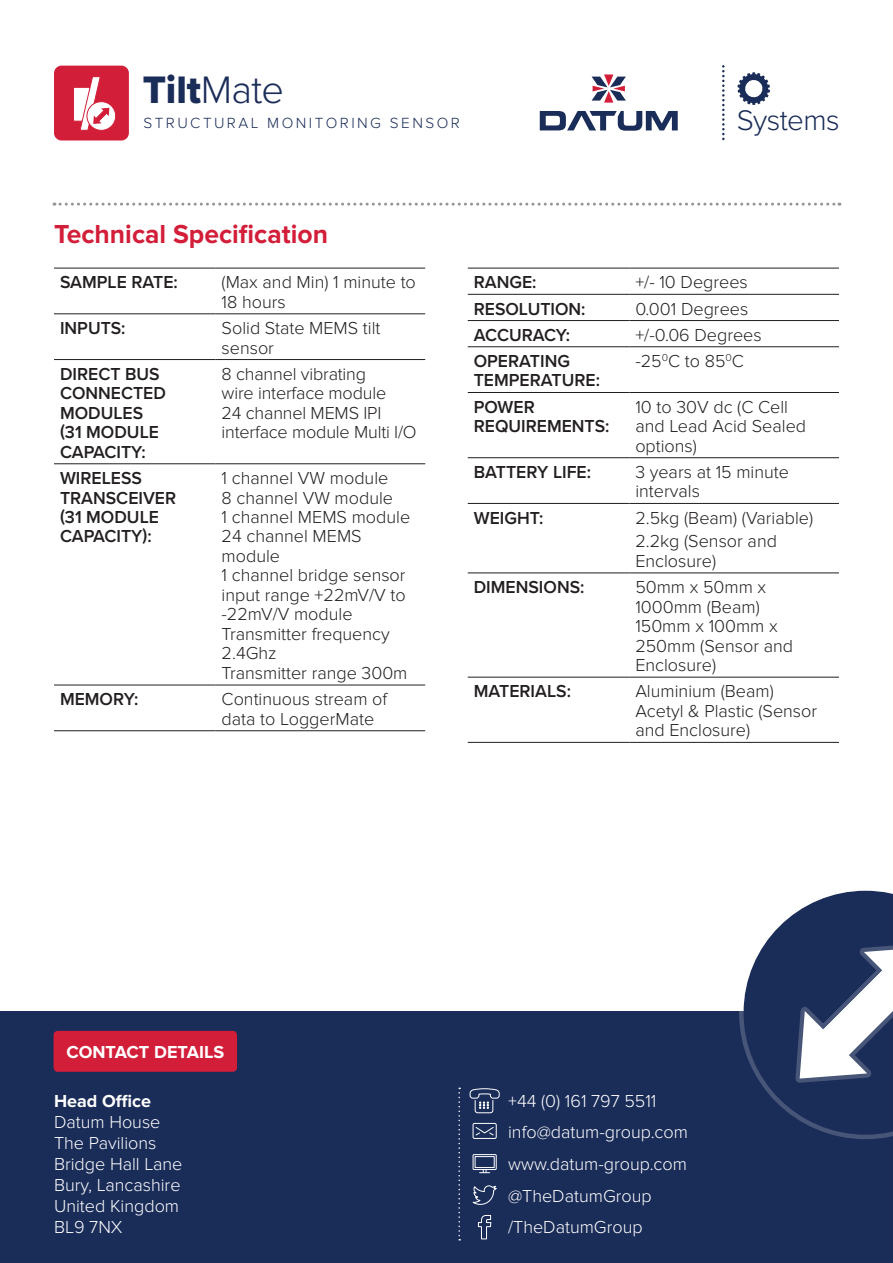
<style>
.page{position:relative;width:893px;height:1263px;background:#fff}
.page>*{position:absolute;margin:0;border:0;box-sizing:border-box;transform-origin:0 0}
.t1{font:39.75px "Proxima Nova Extrabld";color:#1a2c58}
.t2{font:300 29.4px "Proxima Nova";letter-spacing:-.02em;color:#1a2c58}
.t3{font:700 27px "Proxima Nova";color:#d31e39}
.t4{font:300 18px/19.5px "Proxima Nova";color:#231f20}
.t5{font:600 18px/19.5px "Proxima Nova";color:#231f20}
.t6{font:300 18px/21px "Proxima Nova";color:#fff}
.t7{font:700 18px "Proxima Nova";color:#fff}
.t8{font:300 15.3px "Proxima Nova";letter-spacing:.16em;color:#1a2c58}
.s1{font-family:"Proxima Nova";font-weight:300}
</style>
<div class="page">
<svg style="left:54px;top:203px;width:786px;height:3px"></svg>
<div style="left:0;top:1011px;width:893px;height:252px;background:#1a2c58"></div>
<svg style="left:469px;top:1088px;width:31px;height:25px"></svg>
<svg style="left:472px;top:1123px;width:25px;height:16px"></svg>
<svg style="left:472px;top:1185px;width:25px;height:20px"></svg>
<svg style="left:478px;top:1215px;width:14px;height:25px"></svg>
<svg style="left:472px;top:1154px;width:25px;height:19px"></svg>
<svg style="left:458px;top:1087px;width:2px;height:153px"></svg>
<div style="left:54px;top:1031px;width:183px;height:41px;background:#d31e39;border-radius:4px"></div>
<svg style="left:739px;top:890px;width:154px;height:249px"></svg>
<svg style="left:722px;top:65px;width:3px;height:75px"></svg>
<svg style="left:737px;top:72px;width:33px;height:33px"></svg>
<svg style="left:540px;top:111px;width:138px;height:20px"></svg>
<svg style="left:592px;top:74px;width:34px;height:29px"></svg>
<div style="left:54px;top:66px;width:75px;height:74px;background:#d31e39;border-radius:7px"></div>
<svg style="left:87px;top:102px;width:29px;height:28px"></svg>
<div style="left:87px;top:101px;width:29px;height:30px;border:1px solid #d31e39;border-radius:50%"></div>
<svg style="left:74px;top:76px;width:35px;height:55px"></svg>
<hr style="left:54px;top:268px;width:162px;height:1px;background:#231f20">
<hr style="left:216px;top:268px;width:209px;height:1px;background:#231f20">
<hr style="left:54px;top:314px;width:162px;height:1px;background:#231f20">
<hr style="left:216px;top:314px;width:209px;height:1px;background:#231f20">
<hr style="left:54px;top:359px;width:162px;height:1px;background:#231f20">
<hr style="left:216px;top:359px;width:209px;height:1px;background:#231f20">
<hr style="left:54px;top:463px;width:162px;height:1px;background:#231f20">
<hr style="left:216px;top:463px;width:209px;height:1px;background:#231f20">
<hr style="left:54px;top:730px;width:162px;height:1px;background:#231f20">
<hr style="left:216px;top:730px;width:209px;height:1px;background:#231f20">
<hr style="left:54px;top:685px;width:162px;height:1px;background:#231f20">
<hr style="left:216px;top:685px;width:209px;height:1px;background:#231f20">
<hr style="left:468px;top:268px;width:161px;height:1px;background:#231f20">
<hr style="left:629px;top:268px;width:210px;height:1px;background:#231f20">
<hr style="left:468px;top:294px;width:161px;height:1px;background:#231f20">
<hr style="left:629px;top:294px;width:210px;height:1px;background:#231f20">
<hr style="left:468px;top:320px;width:161px;height:1px;background:#231f20">
<hr style="left:629px;top:320px;width:210px;height:1px;background:#231f20">
<hr style="left:468px;top:346px;width:161px;height:1px;background:#231f20">
<hr style="left:468px;top:392px;width:161px;height:1px;background:#231f20">
<hr style="left:629px;top:346px;width:210px;height:1px;background:#231f20">
<hr style="left:629px;top:392px;width:210px;height:1px;background:#231f20">
<hr style="left:468px;top:457px;width:161px;height:1px;background:#231f20">
<hr style="left:629px;top:457px;width:210px;height:1px;background:#231f20">
<hr style="left:468px;top:503px;width:161px;height:1px;background:#231f20">
<hr style="left:629px;top:503px;width:210px;height:1px;background:#231f20">
<hr style="left:468px;top:573px;width:161px;height:1px;background:#231f20">
<hr style="left:629px;top:573px;width:210px;height:1px;background:#231f20">
<hr style="left:468px;top:677px;width:161px;height:1px;background:#231f20">
<hr style="left:629px;top:677px;width:210px;height:1px;background:#231f20">
<hr style="left:468px;top:742px;width:161px;height:1px;background:#231f20">
<hr style="left:629px;top:742px;width:210px;height:1px;background:#231f20">
<h1 class="t1" style="left:143px;top:60px;width:143px">Tilt<span class="s1">Mate</span></h1>
<p class="t8" style="left:144px;top:114px;width:318px">STRUCTURAL MONITORING SENSOR</p>
<h2 class="t2" style="left:737px;top:107px;width:104px">Systems</h2>
<h3 class="t3" style="left:54px;top:219px;width:275px">Technical Specification</h3>
<p class="t5" style="left:60px;top:272px;width:119px">SAMPLE RATE:</p>
<p class="t4" style="left:222px;top:273px;width:196px">(Max and Min) 1 minute to<br>18 hours</p>
<p class="t5" style="left:60px;top:318px;width:67px">INPUTS:</p>
<p class="t4" style="left:222px;top:318px;width:160px">Solid State MEMS tilt sensor</p>
<p class="t5" style="left:60px;top:363px;width:108px">DIRECT BUS<br>CONNECTED<br>MODULES (31 MODULE<br>CAPACITY:</p>
<p class="t4" style="left:222px;top:364px;width:197px">8 channel vibrating<br>wire interface module<br>24 channel MEMS IPI interface module Multi I/O</p>
<p class="t5" style="left:60px;top:468px;width:118px">WIRELESS<br>TRANSCEIVER (31 MODULE<br>CAPACITY):</p>
<p class="t4" style="left:222px;top:468px;width:190px">1 channel VW module<br>8 channel VW module<br>1 channel MEMS module<br>24 channel MEMS module<br>1 channel bridge sensor input range +22mV/V to -22mV/V module<br>Transmitter frequency<br>2.4Ghz<br>Transmitter range 300m</p>
<p class="t5" style="left:60px;top:689px;width:80px">MEMORY:</p>
<p class="t4" style="left:222px;top:690px;width:167px">Continuous stream of data to LoggerMate</p>
<p class="t5" style="left:474px;top:272px;width:64px">RANGE:</p>
<p class="t4" style="left:635px;top:273px;width:114px">+/- 10 Degrees</p>
<p class="t5" style="left:474px;top:298px;width:113px">RESOLUTION:</p>
<p class="t4" style="left:635px;top:299px;width:114px">0.001 Degrees</p>
<p class="t5" style="left:474px;top:324px;width:98px">ACCURACY:</p>
<p class="t4" style="left:635px;top:325px;width:128px">+/-0.06 Degrees</p>
<p class="t5" style="left:474px;top:351px;width:128px">OPERATING<br>TEMPERATURE:</p>
<p class="t4" style="left:635px;top:351px;width:110px">-25<sup>0</sup>C to 85<sup>0</sup>C</p>
<p class="t5" style="left:474px;top:396px;width:137px">POWER<br>REQUIREMENTS:</p>
<p class="t4" style="left:635px;top:397px;width:172px">10 to 30V dc (C Cell and Lead Acid Sealed options)</p>
<p class="t5" style="left:474px;top:462px;width:119px">BATTERY LIFE:</p>
<p class="t4" style="left:635px;top:462px;width:155px">3 years at 15 minute intervals</p>
<p class="t5" style="left:474px;top:507px;width:71px">WEIGHT:</p>
<p class="t4" style="left:635px;top:506px;width:179px;line-height:23.7px">2.5kg (Beam) (Variable)<br>2.2kg (Sensor and</p>
<p class="t4" style="left:635px;top:551px;width:82px">Enclosure)</p>
<p class="t5" style="left:474px;top:577px;width:112px">DIMENSIONS:</p>
<p class="t4" style="left:635px;top:578px;width:159px">50mm x 50mm x<br>1000mm (Beam)<br>150mm x 100mm x<br>250mm (Sensor and<br>Enclosure)</p>
<p class="t5" style="left:474px;top:681px;width:99px">MATERIALS:</p>
<p class="t4" style="left:635px;top:682px;width:183px">Aluminium (Beam)<br>Acetyl &amp; Plastic (Sensor and Enclosure)</p>
<p class="t7" style="left:66px;top:1041px;width:159px">CONTACT DETAILS</p>
<p class="t7" style="left:54px;top:1090px;width:99px">Head Office</p>
<p class="t6" style="left:54px;top:1111px;width:130px">Datum House<br>The Pavilions<br>Bridge Hall Lane<br>Bury, Lancashire<br>United Kingdom<br>BL9 7NX</p>
<p class="t6" style="left:508px;top:1085px;width:181px;line-height:31.7px">+44 (0) 161 797 5511 info@datum-group.com www.datum-group.com @TheDatumGroup /TheDatumGroup</p>
</div>
